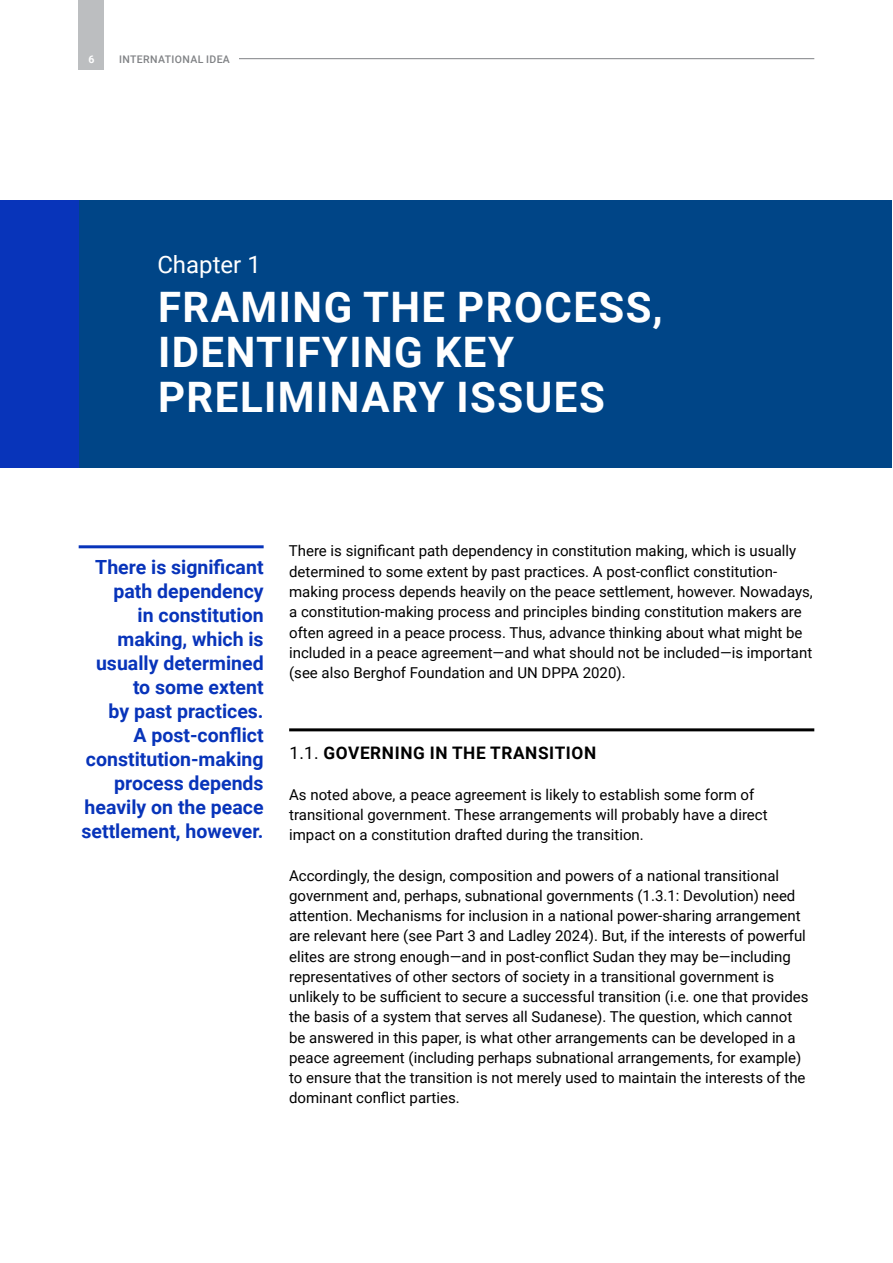
<style>
.page{position:relative;width:893px;height:1263px;background:#fff}
.page>*{position:absolute;margin:0;border:0;box-sizing:border-box;transform-origin:0 0}
.t1{font:700 42px/45px "Roboto";letter-spacing:.035em;color:#fff}
.t2{font:24px "Roboto";color:#fff}
.t3{font:700 19.5px/24px "Roboto";color:#0834ba;text-align:right}
.t4{font:700 17.25px "Roboto";letter-spacing:.035em;color:#000}
.t5{font:15px/20.2px "Roboto";color:#000}
.t6{font:500 10.5px "Roboto";letter-spacing:.035em;color:#808285}
.t7{font:700 10.5px "Roboto";color:#fff}
.s1{font-weight:400}
</style>
<div class="page">
<div style="left:77px;top:200px;width:814px;height:268px;background:#004587"></div>
<div style="left:0;top:200px;width:79px;height:268px;background:#0834ba"></div>
<hr style="left:289px;top:728px;width:525px;height:3px;background:#000">
<hr style="left:79px;top:545px;width:185px;height:3px;background:#0834ba">
<hr style="left:119px;top:58px;width:695px;height:1px;background:#808285">
<div style="left:79px;top:0;width:25px;height:70px;background:#bcbec0"></div>
<div style="left:119px;top:55px;width:120px;height:8px;background:#fff"></div>
<p class="t7" style="left:88px;top:52px;width:8px">6</p>
<p class="t6" style="left:119px;top:52px;width:112px">INTERNATIONAL IDEA</p>
<h2 class="t2" style="left:157px;top:248px;width:105px">Chapter 1</h2>
<h1 class="t1" style="left:158px;top:283px;width:506px">FRAMING THE PROCESS,<br>IDENTIFYING KEY<br>PRELIMINARY ISSUES</h1>
<h3 class="t3" style="left:82px;top:554px;width:184px">There is significant path dependency<br>in constitution making, which is usually determined to some extent<br>by past practices.<br>A post-conflict constitution-making process depends heavily on the peace settlement, however.</h3>
<p class="t5" style="left:289px;top:540px;width:525px">There is significant path dependency in constitution making, which is usually determined to some extent by past practices. A post-conflict constitution&shy;making process depends heavily on the peace settlement, however. Nowadays, a constitution-making process and principles binding constitution makers are often agreed in a peace process. Thus, advance thinking about what might be included in a peace agreement—and what should not be included—is important (see also Berghof Foundation and UN DPPA 2020).</p>
<p class="t4" style="left:289px;top:741px;width:308px"><span class="s1">1.1.</span> GOVERNING IN THE TRANSITION</p>
<p class="t5" style="left:289px;top:783px;width:480px">As noted above, a peace agreement is likely to establish some form of transitional government. These arrangements will probably have a direct impact on a constitution drafted during the transition.</p>
<p class="t5" style="left:289px;top:864px;width:521px">Accordingly, the design, composition and powers of a national transitional government and, perhaps, subnational governments (1.3.1: Devolution) need attention. Mechanisms for inclusion in a national power-sharing arrangement are relevant here (see Part 3 and Ladley 2024). But, if the interests of powerful elites are strong enough—and in post-conflict Sudan they may be—including representatives of other sectors of society in a transitional government is unlikely to be sufficient to secure a successful transition (i.e. one that provides the basis of a system that serves all Sudanese). The question, which cannot be answered in this paper, is what other arrangements can be developed in a peace agreement (including perhaps subnational arrangements, for example) to ensure that the transition is not merely used to maintain the interests of the dominant conflict parties.</p>
</div>
